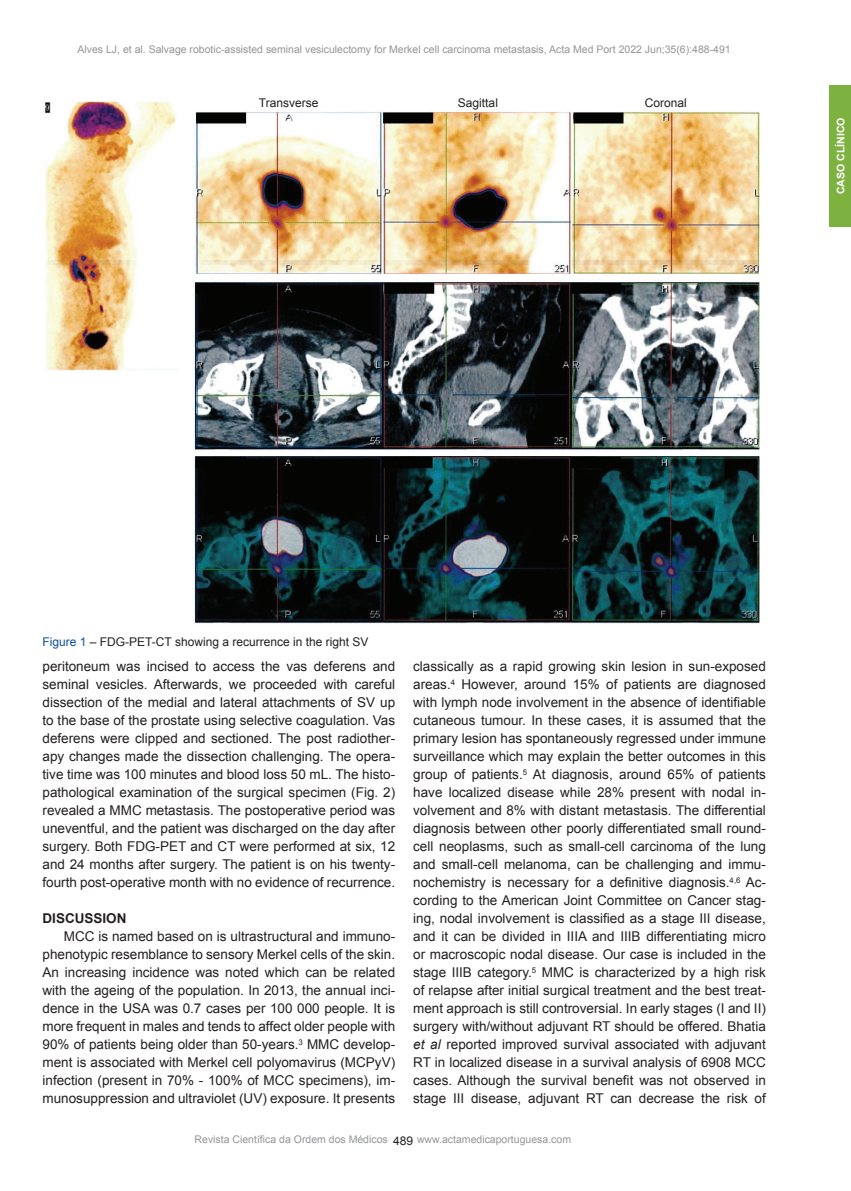
<style>
.page{position:relative;width:851px;height:1191px;background:#fff}
.page>*{position:absolute;margin:0;border:0;box-sizing:border-box;transform-origin:0 0}
.Normal_wrd_18{font:13.5px/18px "Arial";color:#231f20;text-align:justify}
.Normal_wrd_18-2{font:700 13.5px "Arial";color:#231f20}
.t1{font:12px "Arial";color:#231f20}
.SUBTITULO{font:10.5px "Arial";color:#939598}
.t2{font:700 10.5px "Arial";color:#fff}
.s1{color:#0d4da1}
.s2{font-style:italic}
</style>
<div class="page">
<div style="left:829px;top:85px;width:22px;height:142px;background:#7db241"></div>
<img style="left:45px;top:101px;width:715px;height:523px">
<p class="SUBTITULO" style="left:77px;top:42px;width:655px">Alves LJ, et al. Salvage robotic-assisted seminal vesiculectomy for Merkel cell carcinoma metastasis, Acta Med Port 2022 Jun;35(6):488-491</p>
<p class="t1" style="left:259px;top:95px;width:61px">Transverse</p>
<p class="t1" style="left:458px;top:95px;width:42px">Sagittal</p>
<p class="t1" style="left:644px;top:95px;width:44px">Coronal</p>
<p class="t2" style="left:833px;top:194px;width:78px;rotate:-90deg">CASO CLÍNICO</p>
<p class="t1" style="left:43px;top:633px;width:327px"><span class="s1">Figure 1</span> – FDG-PET-CT showing a recurrence in the right SV</p>
<p class="Normal_wrd_18" style="left:43px;top:657px;width:354px">peritoneum was incised to access the vas deferens and seminal vesicles. Afterwards, we proceeded with careful dissection of the medial and lateral attachments of SV up to the base of the prostate using selective coagulation. Vas deferens were clipped and sectioned. The post radiother&shy;apy changes made the dissection challenging. The opera&shy;tive time was 100 minutes and blood loss 50 mL. The histo&shy;pathological examination of the surgical specimen (Fig. 2) revealed a MMC metastasis. The postoperative period was uneventful, and the patient was discharged on the day after surgery. Both FDG-PET and CT were performed at six, 12 and 24 months after surgery. The patient is on his twenty&shy;fourth post-operative month with no evidence of recurrence.</p>
<p class="Normal_wrd_18-2" style="left:43px;top:909px;width:86px">DISCUSSION</p>
<p class="Normal_wrd_18" style="left:43px;top:927px;width:354px;text-indent:21px">MCC is named based on is ultrastructural and immuno&shy;phenotypic resemblance to sensory Merkel cells of the skin.<br>An increasing incidence was noted which can be related with the ageing of the population. In 2013, the annual inci&shy;dence in the USA was 0.7 cases per 100 000 people. It is more frequent in males and tends to affect older people with 90% of patients being older than 50-years.<sup>3</sup> MMC develop&shy;ment is associated with Merkel cell polyomavirus (MCPyV) infection (present in 70% - 100% of MCC specimens), im&shy;munosuppression and ultraviolet (UV) exposure. It presents</p>
<p class="Normal_wrd_18" style="left:413px;top:657px;width:354px">classically as a rapid growing skin lesion in sun-exposed areas.<sup>4</sup> However, around 15% of patients are diagnosed with lymph node involvement in the absence of identifiable cutaneous tumour. In these cases, it is assumed that the primary lesion has spontaneously regressed under immune surveillance which may explain the better outcomes in this group of patients.<sup>5</sup> At diagnosis, around 65% of patients have localized disease while 28% present with nodal in&shy;volvement and 8% with distant metastasis. The differential diagnosis between other poorly differentiated small round&shy;cell neoplasms, such as small-cell carcinoma of the lung and small-cell melanoma, can be challenging and immu&shy;nochemistry is necessary for a definitive diagnosis.<sup>4,6</sup> Ac&shy;cording to the American Joint Committee on Cancer stag&shy;ing, nodal involvement is classified as a stage III disease, and it can be divided in IIIA and IIIB differentiating micro or macroscopic nodal disease. Our case is included in the stage IIIB category.<sup>5</sup> MMC is characterized by a high risk of relapse after initial surgical treatment and the best treat&shy;ment approach is still controversial. In early stages (I and II) surgery with/without adjuvant RT should be offered. Bhatia <span class="s2">et al</span> reported improved survival associated with adjuvant RT in localized disease in a survival analysis of 6908 MCC cases. Although the survival benefit was not observed in stage III disease, adjuvant RT can decrease the risk of</p>
<p class="SUBTITULO" style="left:195px;top:1132px;width:195px">Revista Científica da Ordem dos Médicos</p>
<p class="SUBTITULO" style="left:417px;top:1132px;width:156px">www.actamedicaportuguesa.com</p>
<p class="t1" style="left:393px;top:1132px;width:22px">489</p>
</div>
